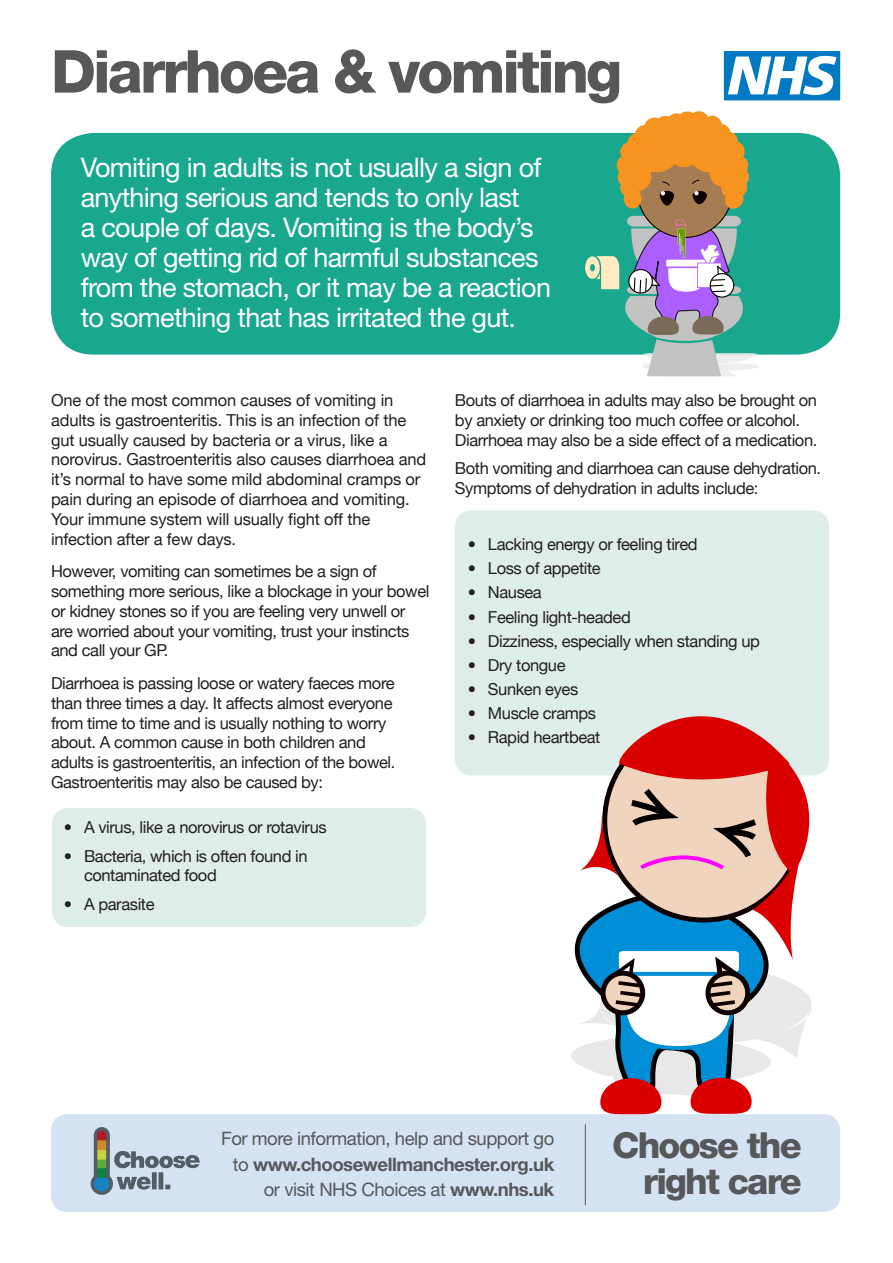
<style>
.page{position:relative;width:893px;height:1263px;background:#fff}
.page>*{position:absolute;margin:0;border:0;box-sizing:border-box;transform-origin:0 0}
.t1{font:800 59.25px "Helvetica Neue LT Std";letter-spacing:-.05em;color:#57585a}
.t2{font:800 35.85px/36px "Helvetica Neue LT Std";letter-spacing:-.05em;color:#57585a;text-align:right}
.t3{font:27px/30px "Helvetica Neue LT Std";letter-spacing:-.025em;color:#fff}
.t4{font:18.6px/25.3px "Helvetica Neue LT Std";letter-spacing:-.025em;color:#57585a;text-align:right}
.t5{font:16.5px/19.8px "Helvetica Neue";letter-spacing:-.025em;color:#231f20}
.s1{font-weight:700}
</style>
<div class="page">
<svg style="left:724px;top:51px;width:116px;height:49px"></svg>
<div style="left:51px;top:1114px;width:789px;height:98px;background:#d4e2f2;border-radius:16px"></div>
<img style="left:90px;top:1127px;width:110px;height:68px">
<hr style="left:585px;top:1124px;width:1px;height:81px;background:#57585a">
<div style="left:51px;top:133px;width:789px;height:222px;background:#19a88e;border-radius:43px"></div>
<div style="left:52px;top:808px;width:374px;height:119px;background:#deede9;border-radius:16px"></div>
<div style="left:455px;top:510px;width:374px;height:265px;background:#deede9;border-radius:16px"></div>
<svg style="left:585px;top:111px;width:191px;height:265px"></svg>
<svg style="left:575px;top:716px;width:254px;height:399px"></svg>
<p class="t1" style="left:51px;top:36px;width:573px">Diarrhoea &amp; vomiting</p>
<p class="t3" style="left:81px;top:152px;width:472px">Vomiting in adults is not usually a sign of anything serious and tends to only last<br>a couple of days. Vomiting is the body’s way of getting rid of harmful substances from the stomach, or it may be a reaction to something that has irritated the gut.</p>
<p class="t5" style="left:51px;top:389px;width:377px">One of the most common causes of vomiting in adults is gastroenteritis. This is an infection of the gut usually caused by bacteria or a virus, like a norovirus. Gastroenteritis also causes diarrhoea and it’s normal to have some mild abdominal cramps or pain during an episode of diarrhoea and vomiting.<br>Your immune system will usually fight off the infection after a few days.</p>
<p class="t5" style="left:51px;top:560px;width:380px">However, vomiting can sometimes be a sign of something more serious, like a blockage in your bowel or kidney stones so if you are feeling very unwell or are worried about your vomiting, trust your instincts and call your GP.</p>
<p class="t5" style="left:51px;top:672px;width:346px">Diarrhoea is passing loose or watery faeces more than three times a day. It affects almost everyone from time to time and is usually nothing to worry about. A common cause in both children and adults is gastroenteritis, an infection of the bowel.<br>Gastroenteritis may also be caused by:</p>
<p class="t5" style="left:64px;top:816px;width:264px">• A virus, like a norovirus or rotavirus</p>
<p class="t5" style="left:84px;top:845px;width:225px;text-indent:-20px">• Bacteria, which is often found in contaminated food</p>
<p class="t5" style="left:64px;top:893px;width:92px">• A parasite</p>
<p class="t5" style="left:455px;top:389px;width:364px">Bouts of diarrhoea in adults may also be brought on by anxiety or drinking too much coffee or alcohol.<br>Diarrhoea may also be a side effect of a medication.</p>
<p class="t5" style="left:455px;top:457px;width:368px">Both vomiting and diarrhoea can cause dehydration.<br>Symptoms of dehydration in adults include:</p>
<p class="t5" style="left:468px;top:533px;width:231px">• Lacking energy or feeling tired</p>
<p class="t5" style="left:468px;top:557px;width:134px">• Loss of appetite</p>
<p class="t5" style="left:468px;top:581px;width:76px">• Nausea</p>
<p class="t5" style="left:468px;top:606px;width:165px">• Feeling light-headed</p>
<p class="t5" style="left:468px;top:630px;width:294px">• Dizziness, especially when standing up</p>
<p class="t5" style="left:468px;top:654px;width:99px">• Dry tongue</p>
<p class="t5" style="left:468px;top:678px;width:112px">• Sunken eyes</p>
<p class="t5" style="left:468px;top:702px;width:130px">• Muscle cramps</p>
<p class="t5" style="left:468px;top:726px;width:134px">• Rapid heartbeat</p>
<p class="t4" style="left:221px;top:1126px;width:335px">For more information, help and support go to <span class="s1">www.choosewellmanchester.org.uk </span>or visit NHS Choices at <span class="s1">www.nhs.uk</span></p>
<h2 class="t2" style="left:612px;top:1127px;width:191px">Choose the right care</h2>
</div>
